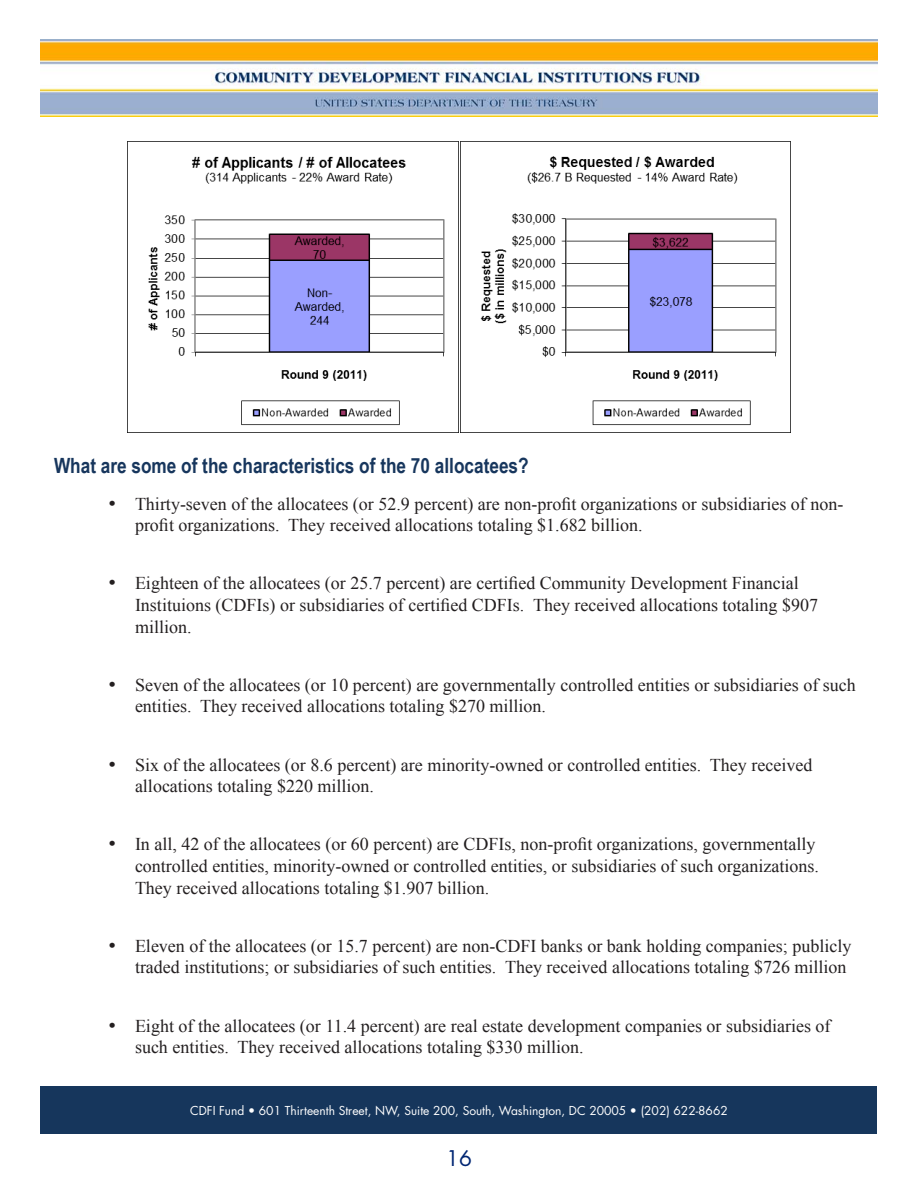
<style>
.page{position:relative;width:918px;height:1188px;background:#fff}
.page>*{position:absolute;margin:0;border:0;box-sizing:border-box;transform-origin:0 0}
.t1{font:700 21px "Arial Narrow";color:#17365d}
.t2{font:21px "Futura";color:#002673}
.t3{font:18px/21.6px "Times New Roman";color:#231f20}
.t4{font:12px "Futura";color:#fff}
</style>
<div class="page">
<img style="left:40px;top:39px;width:838px;height:77px">
<div style="left:40px;top:1086px;width:838px;height:48px;background:#16365c"></div>
<img style="left:128px;top:142px;width:662px;height:291px">
<p class="t1" style="left:54px;top:450px;width:476px">What are some of the characteristics of the 70 allocatees?</p>
<p class="t3" style="left:135px;top:492px;width:710px;text-indent:-27px">• Thirty-seven of the allocatees (or 52.9 percent) are non-profit organizations or subsidiaries of non&shy;profit organizations. They received allocations totaling $1.682 billion.</p>
<p class="t3" style="left:135px;top:572px;width:685px;text-indent:-27px">• Eighteen of the allocatees (or 25.7 percent) are certified Community Development Financial<br>Instituions (CDFIs) or subsidiaries of certified CDFIs. They received allocations totaling $907 million.</p>
<p class="t3" style="left:135px;top:674px;width:722px;text-indent:-27px">• Seven of the allocatees (or 10 percent) are governmentally controlled entities or subsidiaries of such entities. They received allocations totaling $270 million.</p>
<p class="t3" style="left:135px;top:753px;width:679px;text-indent:-27px">• Six of the allocatees (or 8.6 percent) are minority-owned or controlled entities. They received allocations totaling $220 million.</p>
<p class="t3" style="left:135px;top:833px;width:686px;text-indent:-27px">• In all, 42 of the allocatees (or 60 percent) are CDFIs, non-profit organizations, governmentally controlled entities, minority-owned or controlled entities, or subsidiaries of such organizations.<br>They received allocations totaling $1.907 billion.</p>
<p class="t3" style="left:108px;top:935px;width:745px;text-align:right">• Eleven of the allocatees (or 15.7 percent) are non-CDFI banks or bank holding companies; publicly traded institutions; or subsidiaries of such entities. They received allocations totaling $726 million</p>
<p class="t3" style="left:135px;top:1014px;width:697px;text-indent:-27px">• Eight of the allocatees (or 11.4 percent) are real estate development companies or subsidiaries of such entities. They received allocations totaling $330 million.</p>
<p class="t4" style="left:190px;top:1103px;width:539px">CDFI Fund • 601 Thirteenth Street, NW, Suite 200, South, Washington, DC 20005 • (202) 622-8662</p>
<p class="t2" style="left:446px;top:1145px;width:27px">16</p>
</div>
